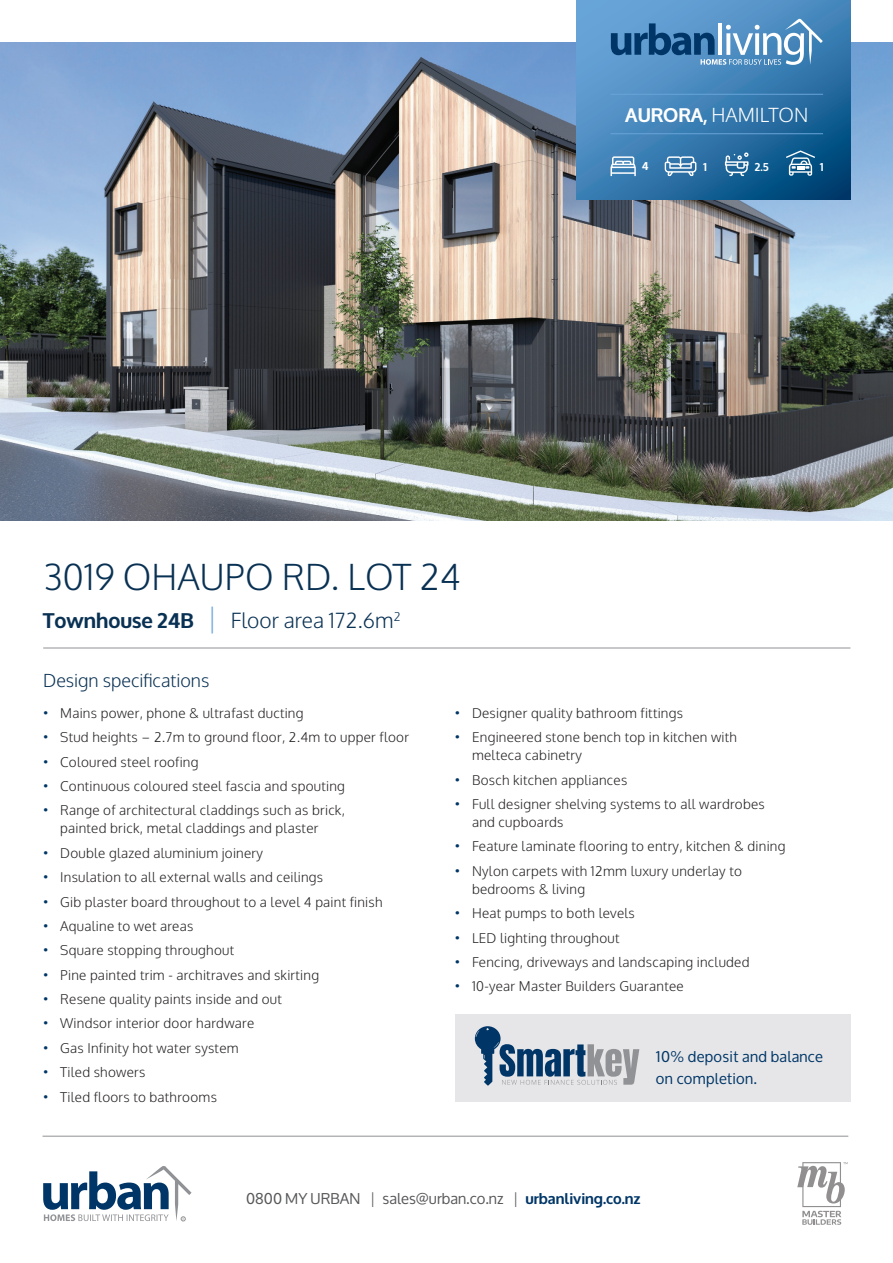
<style>
.page{position:relative;width:893px;height:1263px;background:#fff}
.page>*{position:absolute;margin:0;border:0;box-sizing:border-box;transform-origin:0 0}
.t1{font:300 36px "Oxygen";color:#093153}
.t2{font:300 21px "Oxygen";color:#093153}
.t3{font:300 19.5px "Oxygen";color:#fff}
.t4{font:300 18px "Oxygen";color:#093153}
.t5{font:15px "Oxygen";color:#57585a}
.t6{font:14.85px/21.6px "Oxygen";letter-spacing:.02em;color:#003667}
.t7{font:300 13.5px/18px "Oxygen";letter-spacing:.02em;color:#231f20}
.t8{font:700 11.25px "Oxygen";color:#fff}
.s1{font-weight:700}
.s2{font-size:27.3px;color:#68a4d8}
.s3{color:#003667}
.s4{font-weight:300}
.s5{font-weight:700;color:#003667}
</style>
<div class="page">
<img style="left:0;top:43px;width:893px;height:477px">
<div style="left:455px;top:1014px;width:395px;height:88px;background:#e6e6e8"></div>
<svg style="left:475px;top:1026px;width:164px;height:60px"></svg>
<svg style="left:43px;top:1166px;width:149px;height:55px"></svg>
<hr style="left:43px;top:1136px;width:805px;height:1px;background:#919295">
<svg style="left:797px;top:1162px;width:50px;height:63px"></svg>
<svg style="left:577px;top:0;width:273px;height:199px;background:#397bb0"></svg>
<hr style="left:43px;top:648px;width:807px;height:1px;background:#919295">
<hr style="left:610px;top:94px;width:213px;height:1px;background:#68a4d8">
<hr style="left:610px;top:133px;width:213px;height:1px;background:#68a4d8">
<svg style="left:611px;top:19px;width:212px;height:46px;background:#5c91be"></svg>
<svg style="left:786px;top:150px;width:29px;height:26px"></svg>
<svg style="left:725px;top:152px;width:23px;height:24px"></svg>
<svg style="left:665px;top:156px;width:31px;height:20px"></svg>
<svg style="left:610px;top:156px;width:26px;height:20px"></svg>
<h3 class="t3" style="left:625px;top:102px;width:184px"><span class="s1">AURORA,</span> HAMILTON</h3>
<p class="t8" style="left:642px;top:159px;width:8px">4</p>
<p class="t8" style="left:703px;top:160px;width:5px">1</p>
<p class="t8" style="left:755px;top:160px;width:15px">2.5</p>
<p class="t8" style="left:820px;top:160px;width:5px">1</p>
<h1 class="t1" style="left:43px;top:554px;width:419px">3019 OHAUPO RD. LOT 24</h1>
<h2 class="t2" style="left:43px;top:607px;width:359px"><span class="s1">Townhouse 24B</span> <span class="s2">|</span> Floor area 172.6m<sup>2</sup></h2>
<h3 class="t4" style="left:43px;top:669px;width:168px">Design specifications</h3>
<p class="t7" style="left:43px;top:704px;width:262px"><span class="s3">•</span> Mains power, phone &amp; ultrafast ducting</p>
<p class="t7" style="left:43px;top:729px;width:367px"><span class="s3">•</span> Stud heights - 2.7m to ground floor, 2.4m to upper floor</p>
<p class="t7" style="left:43px;top:753px;width:157px"><span class="s3">•</span> Coloured steel roofing</p>
<p class="t7" style="left:43px;top:777px;width:303px"><span class="s3">•</span> Continuous coloured steel fascia and spouting</p>
<p class="t7" style="left:60px;top:802px;width:286px;text-indent:-17px"><span class="s3">•</span> Range of architectural claddings such as brick, painted brick, metal claddings and plaster</p>
<p class="t7" style="left:43px;top:844px;width:221px"><span class="s3">•</span> Double glazed aluminium joinery</p>
<p class="t7" style="left:43px;top:868px;width:281px"><span class="s3">•</span> Insulation to all external walls and ceilings</p>
<p class="t7" style="left:43px;top:893px;width:341px"><span class="s3">•</span> Gib plaster board throughout to a level 4 paint finish</p>
<p class="t7" style="left:43px;top:917px;width:152px"><span class="s3">•</span> Aqualine to wet areas</p>
<p class="t7" style="left:43px;top:942px;width:193px"><span class="s3">•</span> Square stopping throughout</p>
<p class="t7" style="left:43px;top:966px;width:277px"><span class="s3">•</span> Pine painted trim - architraves and skirting</p>
<p class="t7" style="left:43px;top:990px;width:240px"><span class="s3">•</span> Resene quality paints inside and out</p>
<p class="t7" style="left:43px;top:1015px;width:213px"><span class="s3">•</span> Windsor interior door hardware</p>
<p class="t7" style="left:43px;top:1039px;width:197px"><span class="s3">•</span> Gas Infinity hot water system</p>
<p class="t7" style="left:43px;top:1063px;width:104px"><span class="s3">•</span> Tiled showers</p>
<p class="t7" style="left:43px;top:1088px;width:175px"><span class="s3">•</span> Tiled floors to bathrooms</p>
<p class="t7" style="left:455px;top:704px;width:230px"><span class="s3">•</span> Designer quality bathroom fittings</p>
<p class="t7" style="left:472px;top:729px;width:267px;text-indent:-17px"><span class="s3">•</span> Engineered stone bench top in kitchen with melteca cabinetry</p>
<p class="t7" style="left:455px;top:771px;width:174px"><span class="s3">•</span> Bosch kitchen appliances</p>
<p class="t7" style="left:472px;top:795px;width:294px;text-indent:-17px"><span class="s3">•</span> Full designer shelving systems to all wardrobes and cupboards</p>
<p class="t7" style="left:455px;top:838px;width:332px"><span class="s3">•</span> Feature laminate flooring to entry, kitchen &amp; dining</p>
<p class="t7" style="left:472px;top:862px;width:271px;text-indent:-17px"><span class="s3">•</span> Nylon carpets with 12mm luxury underlay to bedrooms &amp; living</p>
<p class="t7" style="left:455px;top:904px;width:181px"><span class="s3">•</span> Heat pumps to both levels</p>
<p class="t7" style="left:455px;top:929px;width:166px"><span class="s3">•</span> LED lighting throughout</p>
<p class="t7" style="left:455px;top:953px;width:296px"><span class="s3">•</span> Fencing, driveways and landscaping included</p>
<p class="t7" style="left:455px;top:978px;width:230px"><span class="s3">•</span> 10-year Master Builders Guarantee</p>
<p class="t6" style="left:656px;top:1046px;width:169px">10% deposit and balance on completion.</p>
<p class="t5" style="left:246px;top:1190px;width:396px">0800 MY URBAN <span class="s4">|</span> sales@urban.co.nz <span class="s4">|</span> <span class="s5">urbanliving.co.nz</span></p>
</div>
